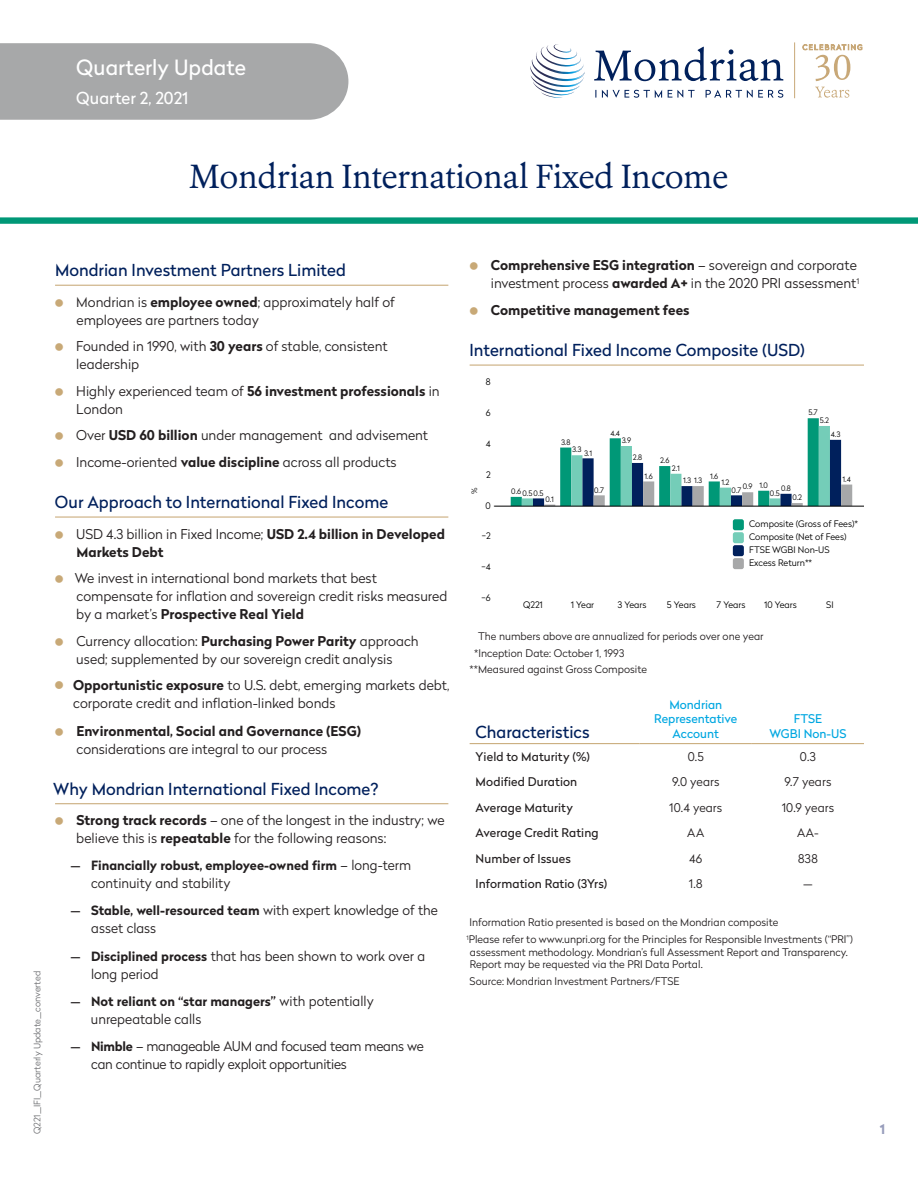
<style>
.page{position:relative;width:918px;height:1188px;background:#fff}
.page>*{position:absolute;margin:0;border:0;box-sizing:border-box;transform-origin:0 0}
.t1{font:33px "Erato";letter-spacing:-.015em;color:#00205c}
.t2{font:21px "Radikal";color:#fff}
.Heading_2{font:16.5px "Radikal";color:#00205c}
.t3{font:16.5px "Radikal";color:#fff}
.Bullet{font:300 13.5px/18px "Radikal";color:#231f20}
.t4{font:700 13.5px/18px "Radikal";color:#231f20}
.Bullet-2{font:300 13.5px/18px "Radikal";letter-spacing:-.02em;color:#231f20}
.t5{font:700 13.5px "Radikal";color:#979dbb}
.Bullet-3{font:700 12.75px "Radikal";color:#231f20}
.t6{font:12px "Radikal";letter-spacing:.01em;color:#231f20}
.t7{font:300 12px "Radikal";letter-spacing:.015em;color:#231f20}
.t8{font:12px/14.4px "Radikal";color:#00a7e1;text-align:center}
.Footnote{font:300 10.5px/12.6px "Radikal";color:#231f20}
.t9{font:300 9px/12.9px "Radikal";color:#000}
.t10{font:300 9px "Radikal";color:#6c6d70}
.t11{font:300 7.5px "Radikal";color:#000}
.s1{font-weight:700}
.s2{font-weight:300}
.s3{font-weight:400}
.s4{font-weight:300;font-size:13.5px}
.s5{font-weight:400;font-size:12.75px}
.s6{font-weight:700;font-size:12.75px}
</style>
<div class="page">
<div style="left:0;top:217px;width:918px;height:7px;background:#009877"></div>
<div style="left:0;top:43px;width:348px;height:77px;background:#a7a8a9"></div>
<hr style="left:55px;top:285px;width:393px;height:1px;background:#c8a977">
<hr style="left:55px;top:517px;width:393px;height:1px;background:#c8a977">
<hr style="left:55px;top:803px;width:393px;height:1px;background:#c8a977">
<hr style="left:470px;top:365px;width:394px;height:1px;background:#c8a977">
<svg style="left:493px;top:418px;width:371px;height:152px"></svg>
<svg style="left:470px;top:744px;width:394px;height:1px"></svg>
<hr style="left:470px;top:743px;width:170px;height:1px;background:#c8a977">
<hr style="left:640px;top:743px;width:112px;height:1px;background:#c8a977">
<hr style="left:752px;top:743px;width:112px;height:1px;background:#c8a977">
<svg style="left:530px;top:44px;width:55px;height:54px"></svg>
<svg style="left:594px;top:47px;width:189px;height:34px"></svg>
<svg style="left:595px;top:90px;width:188px;height:8px"></svg>
<hr style="left:794px;top:42px;width:1px;height:56px;background:#c8a878">
<svg style="left:815px;top:87px;width:34px;height:11px"></svg>
<svg style="left:802px;top:44px;width:60px;height:37px"></svg>
<p class="t2" style="left:76px;top:53px;width:171px">Quarterly Update</p>
<p class="t3" style="left:76px;top:86px;width:114px">Quarter 2, 2021</p>
<h1 class="t1" style="left:190px;top:155px;width:540px">Mondrian International Fixed Income</h1>
<p class="t10" style="left:31px;top:1134px;width:164px;rotate:-90deg">Q221_IFI_Quarterly Update_converted</p>
<p class="Heading_2" style="left:55px;top:259px;width:292px">Mondrian Investment Partners Limited</p>
<p class="Bullet" style="left:76px;top:292px;width:320px">Mondrian is <span class="s1">employee owned</span>; approximately half of employees are partners today</p>
<p class="Bullet" style="left:76px;top:337px;width:313px">Founded in 1990, with <span class="s1">30 years</span> of stable, consistent leadership</p>
<p class="Bullet" style="left:76px;top:381px;width:365px">Highly experienced team of <span class="s1">56 investment professionals</span> in<br>London</p>
<p class="Bullet" style="left:76px;top:426px;width:353px">Over <span class="s1">USD 60 billion</span> under management and advisement</p>
<p class="Bullet" style="left:76px;top:452px;width:322px">Income-oriented <span class="s1">value discipline</span> across all products</p>
<p class="Heading_2" style="left:55px;top:490px;width:335px">Our Approach to International Fixed Income</p>
<p class="t4" style="left:76px;top:524px;width:371px"><span class="s2">USD 4.3 billion in Fixed Income;</span> USD 2.4 billion in Developed<br>Markets Debt</p>
<p class="Bullet" style="left:75px;top:569px;width:374px">We invest in international bond markets that best compensate for inflation and sovereign credit risks measured by a market’s <span class="s1">Prospective Real Yield</span></p>
<p class="Bullet" style="left:76px;top:631px;width:344px">Currency allocation: <span class="s1">Purchasing Power Parity</span> approach used; supplemented by our sovereign credit analysis</p>
<p class="Bullet" style="left:73px;top:676px;width:378px"><span class="s1">Opportunistic exposure</span> to U.S. debt, emerging markets debt, corporate credit and inflation-linked bonds</p>
<p class="t4" style="left:76px;top:721px;width:286px">Environmental, Social and Governance (ESG) <span class="s2">considerations are integral to our process</span></p>
<p class="Heading_2" style="left:53px;top:777px;width:327px">Why Mondrian International Fixed Income?</p>
<p class="Bullet" style="left:76px;top:811px;width:370px"><span class="s1">Strong track records</span> – one of the longest in the industry; we believe this is <span class="s1">repeatable</span> for the following reasons:</p>
<p class="Bullet-3" style="left:70px;top:856px;width:342px"><span class="s3">—</span> Financially robust, employee-owned firm <span class="s4">– long-term</span></p>
<p class="Bullet" style="left:91px;top:873px;width:141px">continuity and stability</p>
<p class="Bullet-3" style="left:70px;top:901px;width:369px"><span class="s3">—</span> Stable, well-resourced team <span class="s4">with expert knowledge of the</span></p>
<p class="Bullet" style="left:91px;top:919px;width:66px">asset class</p>
<p class="Bullet" style="left:91px;top:946px;width:336px;text-indent:-21px"><span class="s5">—</span> <span class="s6">Disciplined process</span> that has been shown to work over a long period</p>
<p class="Bullet-3" style="left:70px;top:992px;width:305px"><span class="s3">—</span> Not reliant on “star managers” <span class="s4">with potentially</span></p>
<p class="Bullet" style="left:91px;top:1010px;width:112px">unrepeatable calls</p>
<p class="Bullet-2" style="left:91px;top:1037px;width:334px;text-indent:-21px"><span class="s5">—</span> <span class="s6">Nimble</span> – manageable AUM and focused team means we can continue to rapidly exploit opportunities</p>
<p class="Bullet" style="left:491px;top:256px;width:370px"><span class="s1">Comprehensive ESG integration</span> – sovereign and corporate investment process <span class="s1">awarded A+</span> in the 2020 PRI assessment<sup>1</sup></p>
<p class="t4" style="left:491px;top:300px;width:200px">Competitive management fees</p>
<p class="Heading_2" style="left:470px;top:338px;width:337px">International Fixed Income Composite (USD)</p>
<p class="t9" style="left:486px;top:375px;width:6px">8</p>
<p class="t9" style="left:486px;top:406px;width:6px">6</p>
<p class="t9" style="left:486px;top:437px;width:6px">4</p>
<p class="t11" style="left:469px;top:494px;width:8px;rotate:-90deg">%</p>
<p class="t9" style="left:486px;top:468px;width:6px">2</p>
<p class="t9" style="left:485px;top:498px;width:7px">0</p>
<p class="t9" style="left:482px;top:529px;width:10px">−2</p>
<p class="t9" style="left:481px;top:560px;width:11px">−4</p>
<p class="t11" style="left:809px;top:408px;width:11px">5.7</p>
<p class="t11" style="left:820px;top:415px;width:11px">5.2</p>
<p class="t11" style="left:561px;top:437px;width:11px">3.8</p>
<p class="t11" style="left:610px;top:428px;width:11px">4.4</p>
<p class="t11" style="left:622px;top:435px;width:11px">3.9</p>
<p class="t11" style="left:831px;top:429px;width:11px">4.3</p>
<p class="t11" style="left:572px;top:445px;width:11px">3.3</p>
<p class="t11" style="left:584px;top:448px;width:10px">3.1</p>
<p class="t11" style="left:633px;top:452px;width:11px">2.8</p>
<p class="t11" style="left:660px;top:455px;width:11px">2.6</p>
<p class="t11" style="left:672px;top:463px;width:10px">2.1</p>
<p class="t11" style="left:511px;top:486px;width:11px">0.6</p>
<p class="t11" style="left:522px;top:488px;width:22px">0.5 0.5</p>
<p class="t11" style="left:545px;top:494px;width:10px">0.1</p>
<p class="t11" style="left:594px;top:485px;width:11px">0.7</p>
<p class="t11" style="left:645px;top:471px;width:10px">1.6</p>
<p class="t11" style="left:683px;top:475px;width:21px">1.3 1.3</p>
<p class="t11" style="left:710px;top:471px;width:10px">1.6</p>
<p class="t11" style="left:843px;top:474px;width:10px">1.4</p>
<p class="t9" style="left:749px;top:517px;width:111px">Composite (Gross of Fees)*<br>Composite (Net of Fees)<br>FTSE WGBI Non-US<br>Excess Return**</p>
<p class="t11" style="left:721px;top:477px;width:9px">1.2</p>
<p class="t11" style="left:759px;top:480px;width:10px">1.0</p>
<p class="t11" style="left:743px;top:482px;width:11px">0.9</p>
<p class="t11" style="left:732px;top:485px;width:11px">0.7</p>
<p class="t11" style="left:781px;top:483px;width:11px">0.8</p>
<p class="t11" style="left:770px;top:488px;width:11px">0.5</p>
<p class="t11" style="left:792px;top:492px;width:11px">0.2</p>
<p class="t9" style="left:482px;top:591px;width:11px">−6</p>
<p class="t9" style="left:523px;top:598px;width:21px">Q221</p>
<p class="t9" style="left:571px;top:598px;width:25px">1 Year</p>
<p class="t9" style="left:618px;top:598px;width:30px">3 Years</p>
<p class="t9" style="left:667px;top:598px;width:30px">5 Years</p>
<p class="t9" style="left:716px;top:598px;width:30px">7 Years</p>
<p class="t9" style="left:764px;top:598px;width:34px">10 Years</p>
<p class="t9" style="left:826px;top:598px;width:9px">SI</p>
<p class="Footnote" style="left:478px;top:630px;width:287px">The numbers above are annualized for periods over one year</p>
<p class="Footnote" style="left:474px;top:646px;width:152px">*Inception Date: October 1, 1993</p>
<p class="Footnote" style="left:470px;top:662px;width:179px">**Measured against Gross Composite</p>
<p class="Heading_2" style="left:476px;top:720px;width:115px">Characteristics</p>
<p class="t8" style="left:654px;top:697px;width:85px">Mondrian<br>Representative<br>Account</p>
<p class="t8" style="left:769px;top:711px;width:78px">FTSE<br>WGBI Non-US</p>
<p class="t6" style="left:476px;top:748px;width:116px">Yield to Maturity (%)</p>
<p class="t7" style="left:688px;top:748px;width:18px">0.5</p>
<p class="t7" style="left:800px;top:748px;width:18px">0.3</p>
<p class="t6" style="left:476px;top:774px;width:103px">Modified Duration</p>
<p class="t7" style="left:672px;top:774px;width:49px">9.0 years</p>
<p class="t7" style="left:784px;top:774px;width:48px">9.7 years</p>
<p class="t6" style="left:476px;top:799px;width:99px">Average Maturity</p>
<p class="t7" style="left:669px;top:799px;width:55px">10.4 years</p>
<p class="t7" style="left:782px;top:799px;width:54px">10.9 years</p>
<p class="t6" style="left:476px;top:825px;width:125px">Average Credit Rating</p>
<p class="t7" style="left:687px;top:825px;width:18px">AA</p>
<p class="t7" style="left:797px;top:825px;width:23px">AA-</p>
<p class="t6" style="left:476px;top:850px;width:97px">Number of Issues</p>
<p class="t7" style="left:689px;top:850px;width:15px">46</p>
<p class="t7" style="left:798px;top:850px;width:21px">838</p>
<p class="t6" style="left:476px;top:876px;width:133px">Information Ratio (3Yrs)</p>
<p class="t7" style="left:689px;top:876px;width:15px">1.8</p>
<p class="t7" style="left:803px;top:876px;width:11px">—</p>
<p class="Footnote" style="left:470px;top:916px;width:310px">Information Ratio presented is based on the Mondrian composite</p>
<p class="Footnote" style="left:470px;top:933px;width:385px;text-indent:-3px"><sup>1</sup>Please refer to www.unpri.org for the Principles for Responsible Investments (“PRI”) assessment methodology. Mondrian’s full Assessment Report and Transparency.<br>Report may be requested via the PRI Data Portal.</p>
<p class="Footnote" style="left:470px;top:975px;width:211px">Source: Mondrian Investment Partners/FTSE</p>
<p class="t5" style="left:880px;top:1119px;width:7px">1</p>
</div>
